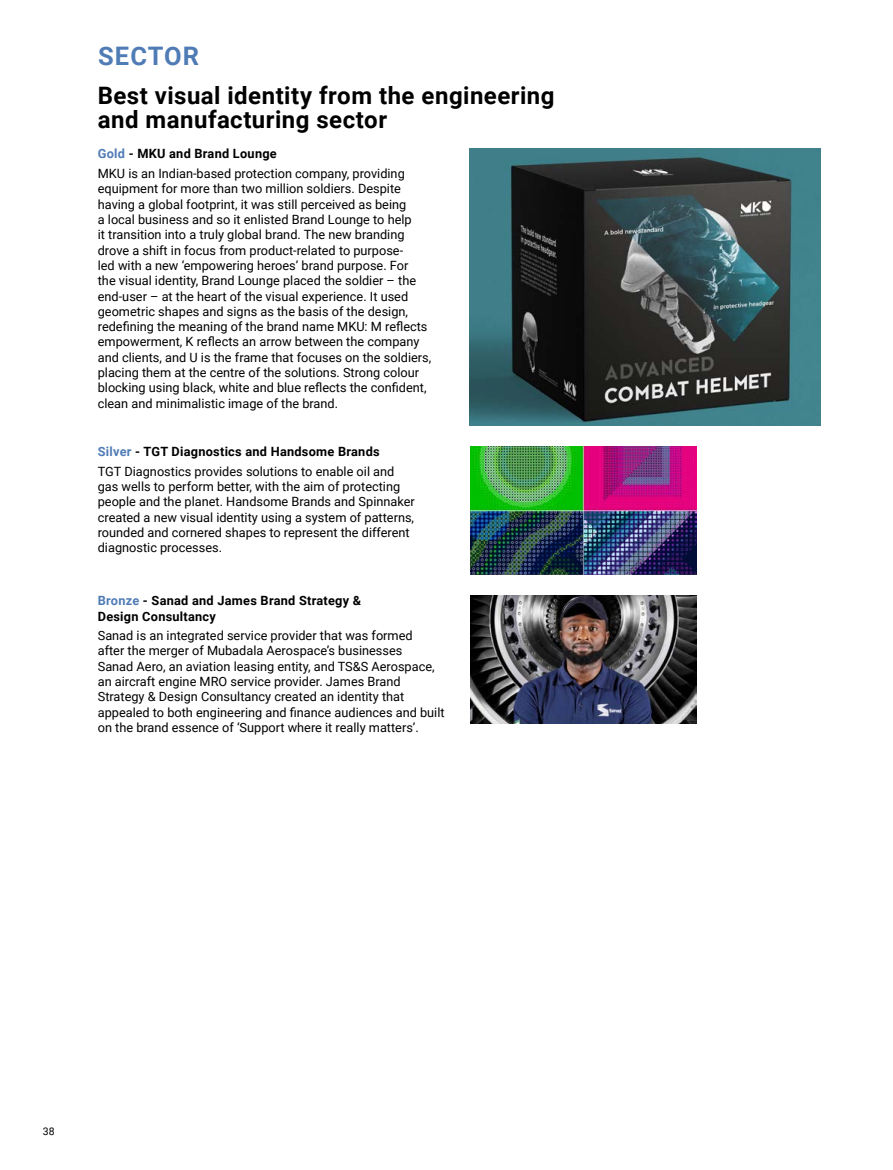
<style>
.page{position:relative;width:893px;height:1170px;background:#fff}
.page>*{position:absolute;margin:0;border:0;box-sizing:border-box;transform-origin:0 0}
.t1{font:700 25.5px "Roboto";letter-spacing:.04em;color:#507cb6}
.t2{font:700 24px/24px "Roboto";letter-spacing:.02em;color:#000}
.t3{font:12.75px/15.3px "Roboto";color:#000}
.t4{font:700 12.75px/15.3px "Roboto";letter-spacing:.02em;color:#000}
.t5{font:10.5px "Roboto";color:#000}
.s1{font-weight:700;color:#507cb6}
.s2{font-weight:700}
.s3{color:#507cb6}
</style>
<div class="page">
<img style="left:470px;top:446px;width:227px;height:128px">
<img style="left:470px;top:595px;width:227px;height:128px">
<img style="left:470px;top:149px;width:351px;height:276px">
<h1 class="t1" style="left:98px;top:38px;width:102px">SECTOR</h1>
<h2 class="t2" style="left:98px;top:83px;width:458px">Best visual identity from the engineering and manufacturing sector</h2>
<p class="t3" style="left:98px;top:144px;width:309px;line-height:19.5px"><span class="s1">Gold</span> <span class="s2">- MKU and Brand Lounge<br></span>MKU is an Indian-based protection company, providing</p>
<p class="t3" style="left:98px;top:181px;width:335px">equipment for more than two million soldiers. Despite having a global footprint, it was still perceived as being<br>a local business and so it enlisted Brand Lounge to help<br>it transition into a truly global brand. The new branding drove a shift in focus from product-related to purpose-<br>led with a new ‘empowering heroes’ brand purpose. For<br>the visual identity, Brand Lounge placed the soldier – the end-user – at the heart of the visual experience. It used geometric shapes and signs as the basis of the design, redefining the meaning of the brand name MKU: M reflects empowerment, K reflects an arrow between the company and clients, and U is the frame that focuses on the soldiers, placing them at the centre of the solutions. Strong colour blocking using black, white and blue reflects the confident, clean and minimalistic image of the brand.</p>
<p class="t3" style="left:98px;top:441px;width:298px;line-height:19.5px"><span class="s1">Silver</span> <span class="s2">- TGT Diagnostics and Handsome Brands<br></span>TGT Diagnostics provides solutions to enable oil and</p>
<p class="t3" style="left:98px;top:478px;width:319px">gas wells to perform better, with the aim of protecting people and the planet. Handsome Brands and Spinnaker created a new visual identity using a system of patterns, rounded and cornered shapes to represent the different diagnostic processes.</p>
<p class="t4" style="left:98px;top:592px;width:265px"><span class="s3">Bronze</span> - Sanad and James Brand Strategy &amp;<br>Design Consultancy</p>
<p class="t3" style="left:98px;top:627px;width:348px">Sanad is an integrated service provider that was formed<br>after the merger of Mubadala Aerospace’s businesses<br>Sanad Aero, an aviation leasing entity, and TS&amp;S Aerospace, an aircraft engine MRO service provider. James Brand Strategy &amp; Design Consultancy created an identity that appealed to both engineering and finance audiences and built on the brand essence of ‘Support where it really matters’.</p>
<p class="t5" style="left:43px;top:1123px;width:13px">38</p>
</div>
